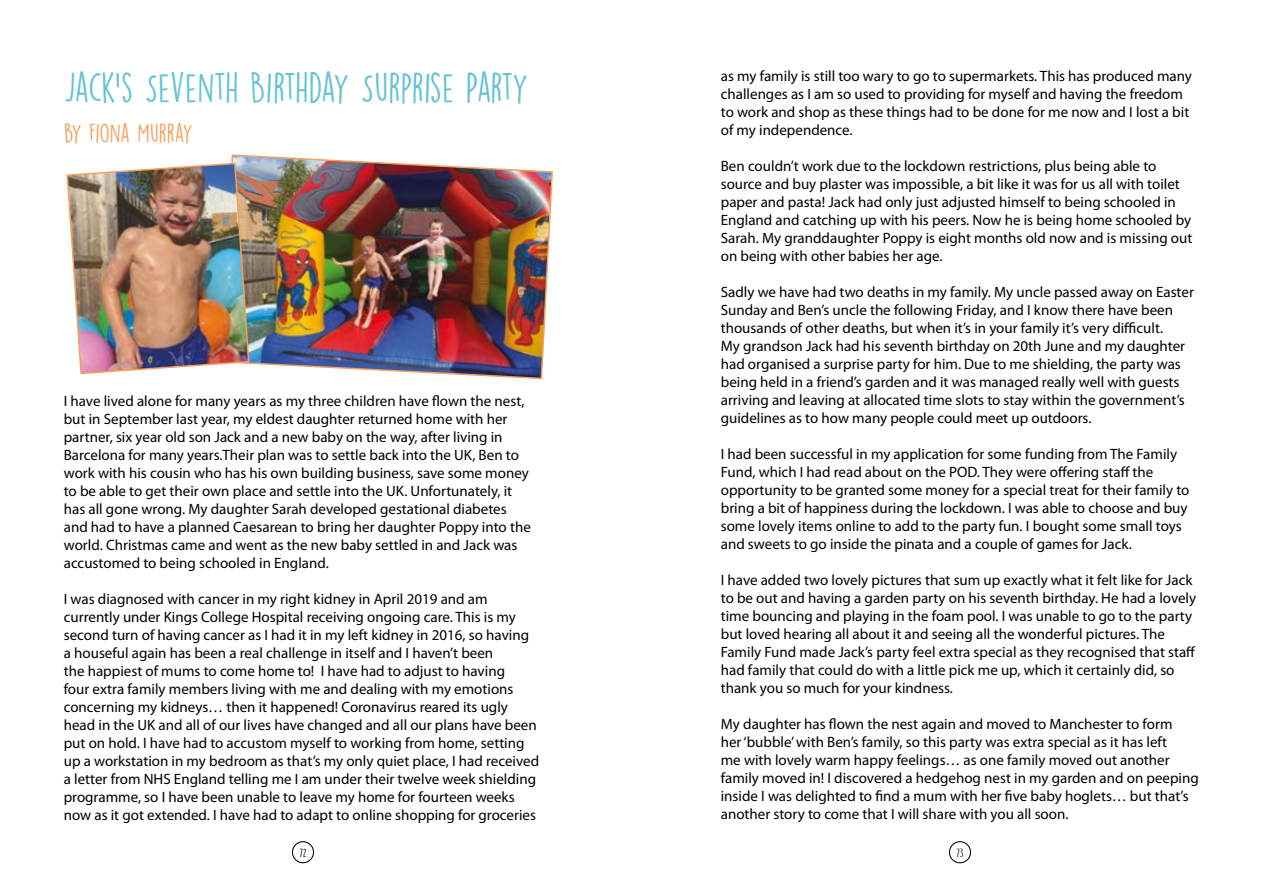
<style>
.page{position:relative;width:1263px;height:893px;background:#fff}
.page>*{position:absolute;margin:0;border:0;box-sizing:border-box;transform-origin:0 0}
.t1{font:37.5px "DK Lemon Yellow Sun";letter-spacing:-.04em;color:#65c3d6}
.t2{font:24px "DK Lemon Yellow Sun";letter-spacing:-.01em;color:#f59f5d}
.t3{font:15px/18px "Myriad Pro";color:#000}
.t4{font:10.5px "DK Lemon Yellow Sun";color:#000}
</style>
<div class="page">
<div style="left:292px;top:841px;width:22px;height:22px;border:1px solid #000;border-radius:50%"></div>
<div style="left:949px;top:841px;width:22px;height:22px;border:1px solid #000;border-radius:50%"></div>
<img style="left:231px;top:154px;width:322px;height:226px">
<img style="left:66px;top:162px;width:184px;height:213px">
<h1 class="t1" style="left:64px;top:65px;width:466px">JACK’S SEVENTH BIRTHDAY SURPRISE PARTY</h1>
<h2 class="t2" style="left:64px;top:119px;width:131px">BY FIONA MURRAY</h2>
<p class="t3" style="left:64px;top:392px;width:469px">I have lived alone for many years as my three children have flown the nest, but in September last year, my eldest daughter returned home with her partner, six year old son Jack and a new baby on the way, after living in Barcelona for many years.Their plan was to settle back into the UK, Ben to work with his cousin who has his own building business, save some money to be able to get their own place and settle into the UK. Unfortunately, it has all gone wrong. My daughter Sarah developed gestational diabetes and had to have a planned Caesarean to bring her daughter Poppy into the world. Christmas came and went as the new baby settled in and Jack was accustomed to being schooled in England.</p>
<p class="t3" style="left:64px;top:590px;width:477px">I was diagnosed with cancer in my right kidney in April 2019 and am currently under Kings College Hospital receiving ongoing care. This is my second turn of having cancer as I had it in my left kidney in 2016, so having a houseful again has been a real challenge in itself and I haven’t been<br>the happiest of mums to come home to! I have had to adjust to having<br>four extra family members living with me and dealing with my emotions concerning my kidneys… then it happened! Coronavirus reared its ugly head in the UK and all of our lives have changed and all our plans have been put on hold. I have had to accustom myself to working from home, setting up a workstation in my bedroom as that’s my only quiet place, I had received a letter from NHS England telling me I am under their twelve week shielding programme, so I have been unable to leave my home for fourteen weeks now as it got extended. I have had to adapt to online shopping for groceries</p>
<p class="t3" style="left:721px;top:68px;width:473px">as my family is still too wary to go to supermarkets. This has produced many challenges as I am so used to providing for myself and having the freedom to work and shop as these things had to be done for me now and I lost a bit of my independence.</p>
<p class="t3" style="left:721px;top:158px;width:473px">Ben couldn’t work due to the lockdown restrictions, plus being able to source and buy plaster was impossible, a bit like it was for us all with toilet paper and pasta! Jack had only just adjusted himself to being schooled in England and catching up with his peers. Now he is being home schooled by Sarah. My granddaughter Poppy is eight months old now and is missing out on being with other babies her age.</p>
<p class="t3" style="left:721px;top:284px;width:475px">Sadly we have had two deaths in my family. My uncle passed away on Easter Sunday and Ben’s uncle the following Friday, and I know there have been thousands of other deaths, but when it’s in your family it’s very difficult.<br>My grandson Jack had his seventh birthday on 20th June and my daughter had organised a surprise party for him. Due to me shielding, the party was being held in a friend’s garden and it was managed really well with guests arriving and leaving at allocated time slots to stay within the government’s guidelines as to how many people could meet up outdoors.</p>
<p class="t3" style="left:721px;top:446px;width:470px">I had been successful in my application for some funding from The Family Fund, which I had read about on the POD. They were offering staff the opportunity to be granted some money for a special treat for their family to bring a bit of happiness during the lockdown. I was able to choose and buy some lovely items online to add to the party fun. I bought some small toys and sweets to go inside the pinata and a couple of games for Jack.</p>
<p class="t3" style="left:721px;top:572px;width:477px">I have added two lovely pictures that sum up exactly what it felt like for Jack to be out and having a garden party on his seventh birthday. He had a lovely time bouncing and playing in the foam pool. I was unable to go to the party but loved hearing all about it and seeing all the wonderful pictures. The Family Fund made Jack’s party feel extra special as they recognised that staff had family that could do with a little pick me up, which it certainly did, so thank you so much for your kindness.</p>
<p class="t3" style="left:721px;top:716px;width:480px">My daughter has flown the nest again and moved to Manchester to form<br>her ‘bubble’ with Ben’s family, so this party was extra special as it has left<br>me with lovely warm happy feelings… as one family moved out another family moved in! I discovered a hedgehog nest in my garden and on peeping inside I was delighted to find a mum with her five baby hoglets… but that’s another story to come that I will share with you all soon.</p>
<p class="t4" style="left:300px;top:846px;width:8px">72</p>
<p class="t4" style="left:956px;top:846px;width:9px">73</p>
</div>
